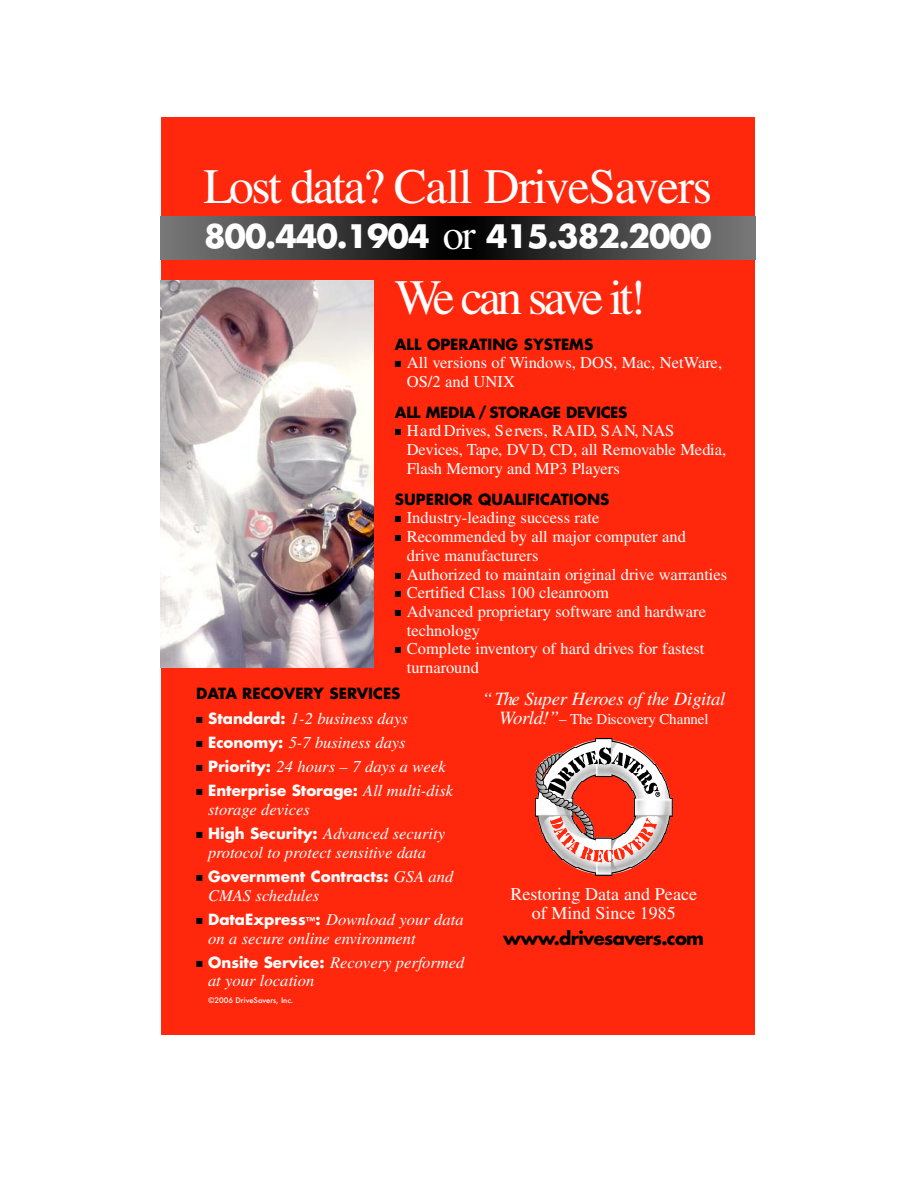
<style>
.page{position:relative;width:918px;height:1188px;background:#fff}
.page>*{position:absolute;margin:0;border:0;box-sizing:border-box;transform-origin:0 0}
.t1{font:49.5px "Times";letter-spacing:-.05em;color:#fff}
.t2{font:49.5px "Times";letter-spacing:-.075em;color:#fff}
.t3{font:700 31.5px "Futura";color:#fff}
.t4{font:italic 18.75px "Times";letter-spacing:-.02em;color:#fff}
.t5{font:18px/19.5px "Times";color:#fff;text-align:center}
.t6{font:700 18px "Futura";letter-spacing:-.035em;color:#000}
.t7{font:16.5px/18.8px "Times";color:#fff}
.t8{font:italic 16.5px/24.2px "Times";color:#fff}
.t9{font:700 15px "Futura";color:#000}
.t10{font:700 15px "Futura";color:#fff}
.t11{font:15px "Times";letter-spacing:-.02em;color:#fff}
.t12{font:700 15px "Futura";letter-spacing:-.02em;color:#000}
.t13{font:500 7.5px "Futura";color:#fff}
.s1{font-family:"Times";font-weight:400;font-size:42px}
.s2{font-family:"Universal Newswith Comm Pi";font-size:12px;color:#000}
.s3{font-family:"Universal Newswith Comm Pi";font-style:normal;font-size:12px;color:#000}
.s4{font-family:"Futura";font-weight:700;font-style:normal;font-size:15px}
.s5{font-family:"Universal Newswith Comm Pi";font-weight:400;font-size:12px;color:#000}
.s6{font-family:"Times";font-weight:400;font-style:italic;font-size:16.5px}
.s7{font-family:"Futura";font-weight:700;font-style:normal;font-size:10.5px}
.s8{font-style:italic;font-size:18.75px}
</style>
<div class="page">
<div style="left:161px;top:117px;width:594px;height:918px;background:#ff280d"></div>
<img style="left:160px;top:216px;width:596px;height:44px">
<img style="left:160px;top:280px;width:214px;height:388px">
<img style="left:535px;top:739px;width:137px;height:137px">
<h1 class="t1" style="left:203px;top:169px;width:510px">Lost data? Call Drive S ave rs</h1>
<h2 class="t3" style="left:204px;top:222px;width:509px">8 0 0 .4 4 0 .1 9 0 4<span class="s1">o r</span>4 1 5 .3 8 2 .2 0 0 0</h2>
<h1 class="t2" style="left:395px;top:279px;width:253px">We can save it!</h1>
<p class="t9" style="left:395px;top:337px;width:200px">ALL OPERATING SYSTEMS</p>
<p class="t7" style="left:407px;top:355px;width:317px;text-indent:-12px"><span class="s2">n</span> All versions of Windows, DOS, Mac, NetWare,<br>OS/2 and UNIX</p>
<p class="t12" style="left:395px;top:405px;width:234px">ALL MEDIA / STORAGE DEVICES</p>
<p class="t7" style="left:407px;top:423px;width:321px;text-indent:-12px"><span class="s2">n</span> H a rd Drive s , S e rve rs , R A I D, S A N, NAS<br>D ev ic e s , Tap e, DV D, C D, all Removable Media,<br>Flash Memory and MP3 Playe rs</p>
<p class="t9" style="left:395px;top:492px;width:216px">SUPERIOR QUALIFICATIONS</p>
<p class="t7" style="left:395px;top:510px;width:206px"><span class="s2">n</span> Industry-leading success rate</p>
<p class="t7" style="left:395px;top:529px;width:293px"><span class="s2">n</span> Recommended by all major computer and</p>
<p class="t7" style="left:407px;top:548px;width:133px">drive manufacturers</p>
<p class="t7" style="left:395px;top:566px;width:334px"><span class="s2">n</span> Authorized to maintain original drive warranties</p>
<p class="t7" style="left:395px;top:585px;width:216px"><span class="s2">n</span> Certified Class 100 cleanroom</p>
<p class="t7" style="left:395px;top:604px;width:313px"><span class="s2">n</span> Advanced proprietary software and hardware</p>
<p class="t7" style="left:407px;top:622px;width:75px">technology</p>
<p class="t7" style="left:395px;top:641px;width:311px"><span class="s2">n</span> Complete inventory of hard drives for fastest</p>
<p class="t7" style="left:407px;top:660px;width:74px">turnaround</p>
<p class="t9" style="left:196px;top:687px;width:206px">DATA RECOVERY SERVICES</p>
<p class="t8" style="left:196px;top:707px;width:251px"><span class="s3">n</span> <span class="s4">Standard:</span> 1-2 business days<br><span class="s3">n</span> <span class="s4">Economy:</span> 5-7 business days<br><span class="s3">n</span> <span class="s4">Priority:</span> 24 hours – 7 days a week</p>
<p class="t10" style="left:196px;top:784px;width:258px"><span class="s5">n</span> Enterprise Storage: <span class="s6">All multi-disk</span></p>
<p class="t8" style="left:196px;top:799px;width:250px;text-indent:12px">storage devices<br><span class="s3">n</span> <span class="s4">High Security:</span> Advanced security</p>
<p class="t8" style="left:208px;top:842px;width:220px">protocol to protect sensitive data</p>
<p class="t10" style="left:196px;top:870px;width:259px"><span class="s5">n</span> Government Contracts: <span class="s6">GSA and</span></p>
<p class="t8" style="left:196px;top:885px;width:269px;text-indent:12px">CMAS schedules<br><span class="s3">n</span> <span class="s4">DataExpress</span><span class="s7">™</span><span class="s4">:</span> Download your data</p>
<p class="t8" style="left:196px;top:928px;width:270px;text-indent:12px">on a secure online environment<br><span class="s3">n</span> <span class="s4">Onsite Service:</span> Recovery performed</p>
<p class="t8" style="left:208px;top:970px;width:108px">at your location</p>
<p class="t13" style="left:208px;top:995px;width:87px">©2006 DriveSavers, Inc.</p>
<p class="t4" style="left:482px;top:692px;width:245px">“ The Super Heroes of the Digita l</p>
<p class="t11" style="left:499px;top:714px;width:211px"><span class="s8">Wo rld !”</span>– The Discove ry Channel</p>
<p class="t5" style="left:510px;top:886px;width:188px">Restoring Data and Peace of Mind Since 1985</p>
<p class="t6" style="left:503px;top:930px;width:202px">w w w.d riv e sa v e rs.co m</p>
</div>
